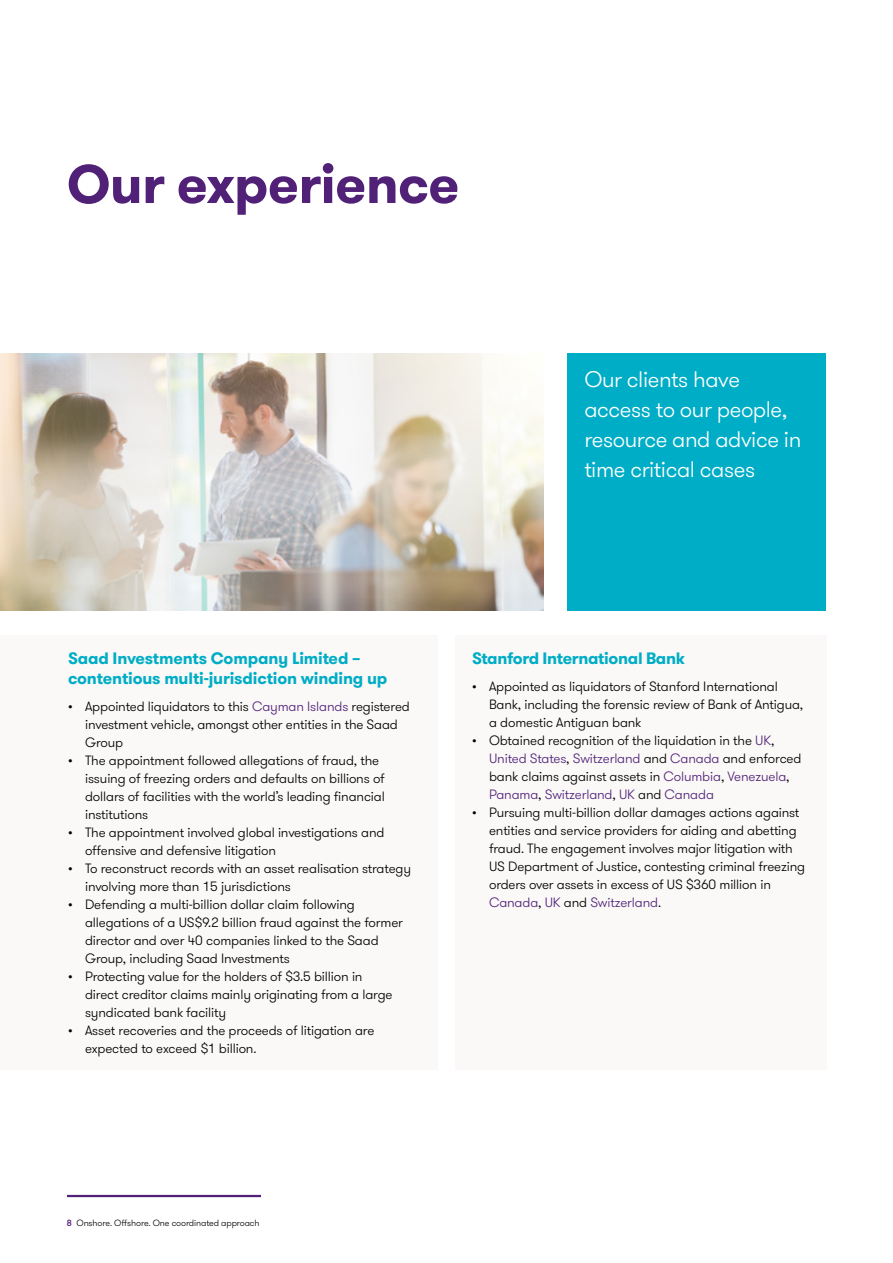
<style>
.page{position:relative;width:893px;height:1263px;background:#fff}
.page>*{position:absolute;margin:0;border:0;box-sizing:border-box;transform-origin:0 0}
.t1{font:700 54px "GT Walsheim Pro";letter-spacing:-.01em;color:#512178}
.t2{font:300 22.5px/30px "GT Walsheim Pro";letter-spacing:-.02em;color:#fff}
.t3{font:700 16.5px/19.8px "GT Walsheim Pro";letter-spacing:-.01em;color:#00adc6}
.t4{font:300 13.5px/18px "GT Walsheim Pro";letter-spacing:-.01em;color:#000}
.t5{font:300 9px "GT Walsheim Pro";letter-spacing:-.01em;color:#000}
.s1{color:#512178}
.s2{font-weight:500;color:#512178}
</style>
<div class="page">
<div style="left:567px;top:353px;width:259px;height:258px;background:#00adc6"></div>
<div style="left:0;top:635px;width:438px;height:435px;background:#faf9f7"></div>
<div style="left:455px;top:635px;width:371px;height:435px;background:#faf9f7"></div>
<img style="left:0;top:353px;width:543px;height:258px">
<hr style="left:67px;top:1195px;width:194px;height:2px;background:#512178">
<h1 class="t1" style="left:67px;top:149px;width:394px">Our experience</h1>
<h2 class="t2" style="left:584px;top:365px;width:218px">Our clients have access to our people, resource and advice in time critical cases</h2>
<p class="t3" style="left:68px;top:649px;width:321px">Saad Investments Company Limited – contentious multi-jurisdiction winding up</p>
<p class="t4" style="left:85px;top:697px;width:326px;text-indent:-17px">• Appointed liquidators to this <span class="s1">Cayman Islands</span> registered investment vehicle, amongst other entities in the Saad<br>Group</p>
<p class="t4" style="left:85px;top:751px;width:301px;text-indent:-17px">• The appointment followed allegations of fraud, the issuing of freezing orders and defaults on billions of dollars of facilities with the world’s leading financial institutions</p>
<p class="t4" style="left:85px;top:823px;width:301px;text-indent:-17px">• The appointment involved global investigations and offensive and defensive litigation</p>
<p class="t4" style="left:85px;top:859px;width:327px;text-indent:-17px">• To reconstruct records with an asset realisation strategy involving more than 15 jurisdictions</p>
<p class="t4" style="left:85px;top:895px;width:319px;text-indent:-17px">• Defending a multi-billion dollar claim following allegations of a US$9.2 billion fraud against the former director and over 40 companies linked to the Saad Group, including Saad Investments</p>
<p class="t4" style="left:85px;top:967px;width:309px;text-indent:-17px">• Protecting value for the holders of $3.5 billion in direct creditor claims mainly originating from a large syndicated bank facility</p>
<p class="t4" style="left:85px;top:1021px;width:291px;text-indent:-17px">• Asset recoveries and the proceeds of litigation are expected to exceed $1 billion.</p>
<p class="t3" style="left:472px;top:649px;width:214px">Stanford International Bank</p>
<p class="t4" style="left:489px;top:677px;width:316px;text-indent:-17px">• Appointed as liquidators of Stanford International<br>Bank, including the forensic review of Bank of Antigua, a domestic Antiguan bank</p>
<p class="t4" style="left:489px;top:731px;width:314px;text-indent:-17px">• Obtained recognition of the liquidation in the <span class="s1">UK</span>, <span class="s1">United States</span>, <span class="s1">Switzerland</span> and <span class="s1">Canada</span> and enforced bank claims against assets in <span class="s1">Columbia</span>, <span class="s1">Venezuela</span>, <span class="s1">Panama</span>, <span class="s1">Switzerland</span>, <span class="s1">UK</span> and <span class="s1">Canada</span></p>
<p class="t4" style="left:489px;top:803px;width:318px;text-indent:-17px">• Pursuing multi-billion dollar damages actions against entities and service providers for aiding and abetting fraud. The engagement involves major litigation with US Department of Justice, contesting criminal freezing orders over assets in excess of US $360 million in <span class="s1">Canada</span>, <span class="s1">UK</span> and <span class="s1">Switzerland</span>.</p>
<p class="t5" style="left:67px;top:1217px;width:194px"><span class="s2">8</span> Onshore. Offshore. One coordinated approach</p>
</div>
